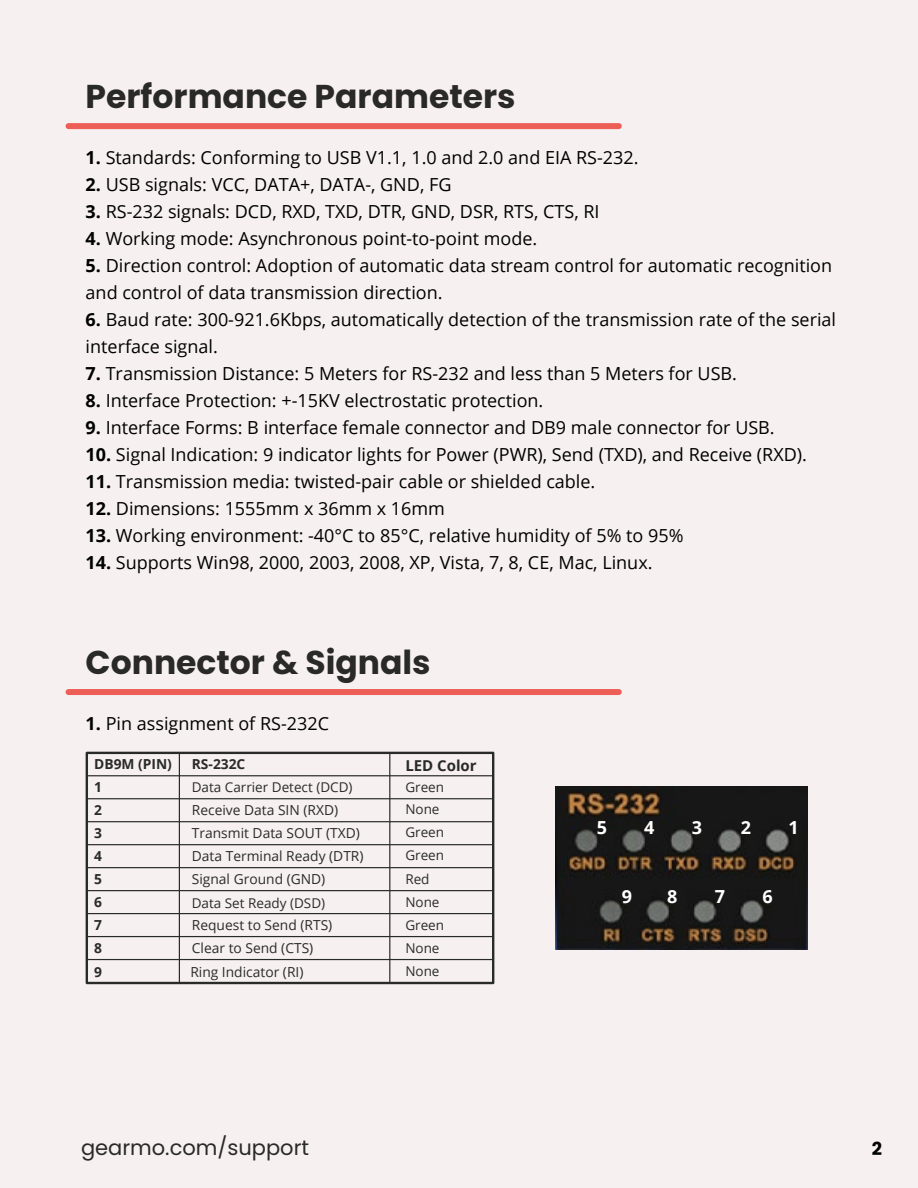
<style>
.page{position:relative;width:918px;height:1188px;background:#f4eaea}
.page>*{position:absolute;margin:0;border:0;box-sizing:border-box;transform-origin:0 0}
.t1{font:700 33px "Poppins";color:#292928}
.t2{font:21px "Poppins";color:#292928}
.t3{font:18px/27px "Open Sans";color:#000}
.t4{font:700 18px "Open Sans";color:#fff}
.t5{font:700 18px "Poppins";color:#000}
.t6{font:700 15px "Open Sans";color:#292b29}
.t7{font:13.8px/23px "Open Sans";color:#292b29}
.t8{font:700 13.8px/23.1px "Open Sans";color:#292b29;text-align:justify}
.t9{font:13.5px/23px "Open Sans";color:#292b29}
.s1{font-weight:700}
</style>
<div class="page">
<div style="left:69px;top:123px;width:550px;height:6px;background:#ed5e57"></div>
<div style="left:69px;top:689px;width:550px;height:6px;background:#ed5e57"></div>
<div style="left:86px;top:752px;width:408px;height:232px;border:2px solid #292b29"></div>
<hr style="left:87px;top:798px;width:406px;height:1px;background:#292b29">
<hr style="left:87px;top:821px;width:406px;height:1px;background:#292b29">
<hr style="left:87px;top:844px;width:406px;height:1px;background:#292b29">
<hr style="left:87px;top:867px;width:406px;height:1px;background:#292b29">
<hr style="left:87px;top:890px;width:406px;height:1px;background:#292b29">
<hr style="left:87px;top:913px;width:406px;height:1px;background:#292b29">
<hr style="left:87px;top:936px;width:406px;height:1px;background:#292b29">
<hr style="left:87px;top:959px;width:406px;height:1px;background:#292b29">
<hr style="left:87px;top:775px;width:406px;height:1px;background:#292b29">
<hr style="left:179px;top:753px;width:1px;height:230px;background:#292b29">
<img style="left:555px;top:787px;width:253px;height:163px">
<hr style="left:389px;top:753px;width:1px;height:230px;background:#292b29">
<h1 class="t1" style="left:86px;top:77px;width:432px">Performance Parameters</h1>
<p class="t3" style="left:86px;top:144px;width:555px"><span class="s1">1.</span> Standards: Conforming to USB V1.1, 1.0 and 2.0 and EIA RS-232.</p>
<p class="t3" style="left:86px;top:171px;width:367px"><span class="s1">2.</span> USB signals: VCC, DATA+, DATA-, GND, FG</p>
<p class="t3" style="left:86px;top:198px;width:515px"><span class="s1">3.</span> RS-232 signals: DCD, RXD, TXD, DTR, GND, DSR, RTS, CTS, RI</p>
<p class="t3" style="left:86px;top:225px;width:453px"><span class="s1">4.</span> Working mode: Asynchronous point-to-point mode.</p>
<p class="t3" style="left:86px;top:252px;width:748px"><span class="s1">5.</span> Direction control: Adoption of automatic data stream control for automatic recognition and control of data transmission direction.</p>
<p class="t3" style="left:86px;top:306px;width:752px"><span class="s1">6.</span> Baud rate: 300-921.6Kbps, automatically detection of the transmission rate of the serial interface signal.</p>
<p class="t3" style="left:86px;top:360px;width:653px"><span class="s1">7.</span> Transmission Distance: 5 Meters for RS-232 and less than 5 Meters for USB.</p>
<p class="t3" style="left:86px;top:387px;width:459px"><span class="s1">8.</span> Interface Protection: +-15KV electrostatic protection.</p>
<p class="t3" style="left:86px;top:414px;width:691px"><span class="s1">9.</span> Interface Forms: B interface female connector and DB9 male connector for USB.</p>
<p class="t3" style="left:86px;top:441px;width:723px"><span class="s1">10.</span> Signal Indication: 9 indicator lights for Power (PWR), Send (TXD), and Receive (RXD).</p>
<p class="t3" style="left:86px;top:468px;width:511px"><span class="s1">11.</span> Transmission media: twisted-pair cable or shielded cable.</p>
<p class="t3" style="left:86px;top:495px;width:361px"><span class="s1">12.</span> Dimensions: 1555mm x 36mm x 16mm</p>
<p class="t3" style="left:86px;top:522px;width:599px"><span class="s1">13.</span> Working environment: -40°C to 85°C, relative humidity of 5% to 95%</p>
<p class="t3" style="left:86px;top:549px;width:568px"><span class="s1">14.</span> Supports Win98, 2000, 2003, 2008, XP, Vista, 7, 8, CE, Mac, Linux.</p>
<h1 class="t1" style="left:86px;top:643px;width:347px">Connector &amp; Signals</h1>
<p class="t3" style="left:86px;top:710px;width:245px"><span class="s1">1.</span> Pin assignment of RS-232C</p>
<p class="t8" style="left:94px;top:752px;width:79px">DB9M (PIN)</p>
<p class="t8" style="left:192px;top:752px;width:55px">RS-232C</p>
<p class="t9" style="left:192px;top:775px;width:162px">Data Carrier Detect (DCD)</p>
<p class="t9" style="left:405px;top:775px;width:40px">Green<br>None<br>Green<br>Green<br>Red<br>None<br>Green<br>None<br>None</p>
<p class="t6" style="left:405px;top:755px;width:73px">LED Color</p>
<p class="t8" style="left:94px;top:775px;width:9px">1<br>2<br>3<br>4<br>5<br>6<br>7<br>8<br>9</p>
<p class="t7" style="left:192px;top:798px;width:173px">Receive Data SIN (RXD)<br>Transmit Data SOUT (TXD)<br>Data Terminal Ready (DTR)<br>Signal Ground (GND)</p>
<p class="t7" style="left:190px;top:913px;width:144px;line-height:23.4px">Request to Send (RTS)<br>Clear to Send (CTS)<br>Ring Indicator (RI)</p>
<p class="t9" style="left:192px;top:891px;width:135px">Data Set Ready (DSD)</p>
<p class="t4" style="left:597px;top:814px;width:12px">5</p>
<p class="t4" style="left:644px;top:814px;width:12px">4</p>
<p class="t4" style="left:692px;top:814px;width:12px">3</p>
<p class="t4" style="left:741px;top:814px;width:12px">2</p>
<p class="t4" style="left:788px;top:814px;width:12px">1</p>
<p class="t4" style="left:622px;top:883px;width:12px">9</p>
<p class="t4" style="left:667px;top:883px;width:12px">8</p>
<p class="t4" style="left:715px;top:883px;width:12px">7</p>
<p class="t4" style="left:762px;top:883px;width:12px">6</p>
<p class="t2" style="left:81px;top:1135px;width:230px">gearmo.com/support</p>
<p class="t5" style="left:872px;top:1138px;width:12px">2</p>
</div>
